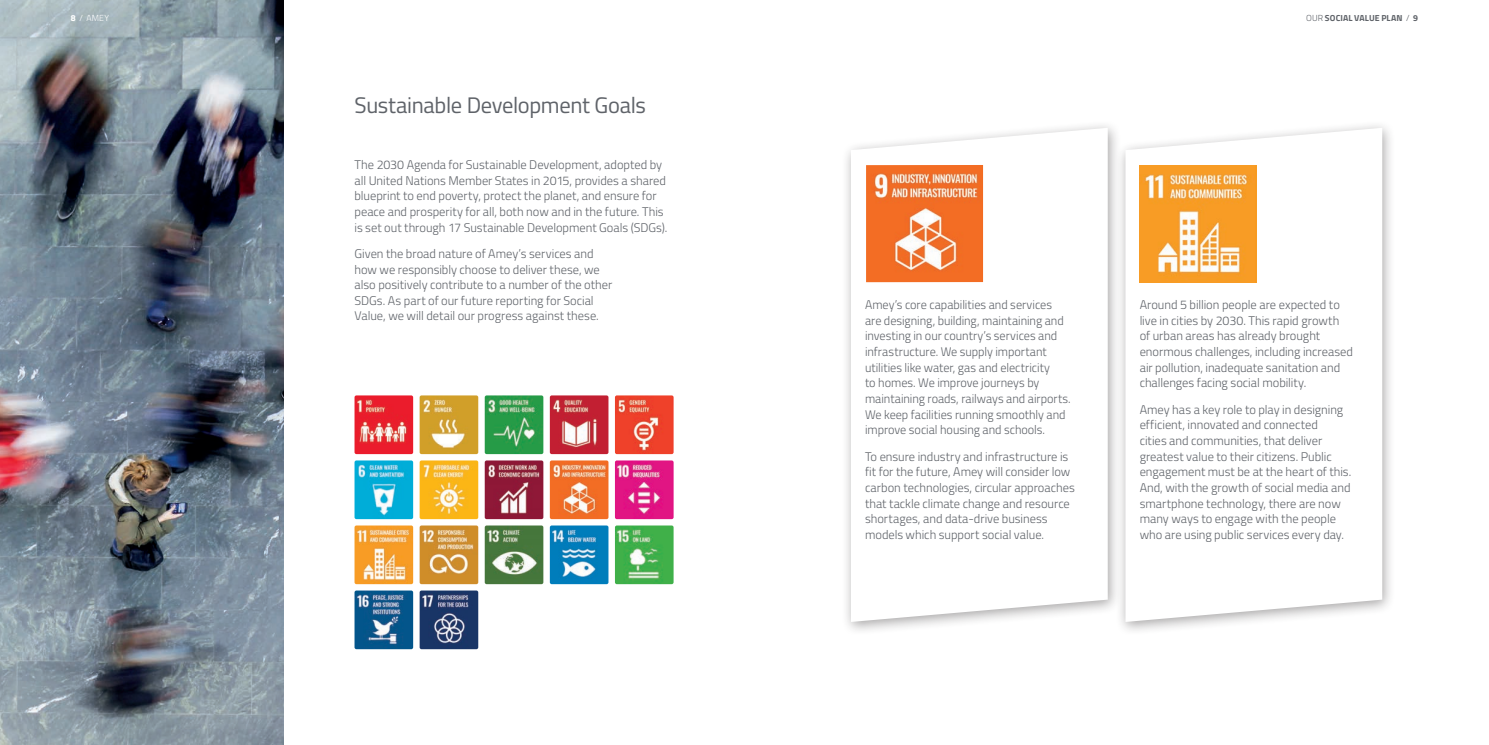
<style>
.page{position:relative;width:1489px;height:745px;background:#fff}
.page>*{position:absolute;margin:0;border:0;box-sizing:border-box;transform-origin:0 0}
.t1{font:22.5px "Titillium";letter-spacing:-.015em;color:#5f6369}
.t2{font:300 12.5px/15.6px "Titillium";letter-spacing:-.005em;color:#5f6369}
.t3{font:700 8.75px "Titillium";letter-spacing:.01em;color:#5f6369}
.t4{font:300 8.75px "Titillium";color:#fff}
.s1{font-weight:700}
.s2{font-weight:300}
</style>
<div class="page">
<img style="left:0;top:0;width:283px;height:744px">
<div style="left:840px;top:119px;width:281px;height:516px;background:#231f20;opacity:.4"></div>
<svg style="left:851px;top:128px;width:256px;height:493px"></svg>
<img style="left:866px;top:165px;width:117px;height:117px">
<div style="left:1115px;top:119px;width:280px;height:516px;background:#231f20;opacity:.4"></div>
<svg style="left:1125px;top:128px;width:257px;height:493px"></svg>
<img style="left:1139px;top:165px;width:117px;height:117px">
<img style="left:354px;top:395px;width:59px;height:59px">
<img style="left:419px;top:395px;width:59px;height:59px">
<img style="left:484px;top:395px;width:59px;height:59px">
<img style="left:550px;top:395px;width:58px;height:59px">
<img style="left:354px;top:460px;width:59px;height:59px">
<img style="left:419px;top:460px;width:59px;height:59px">
<img style="left:484px;top:460px;width:59px;height:59px">
<img style="left:550px;top:460px;width:58px;height:59px">
<img style="left:354px;top:525px;width:59px;height:58px">
<img style="left:419px;top:525px;width:59px;height:58px">
<img style="left:484px;top:525px;width:59px;height:58px">
<img style="left:550px;top:525px;width:58px;height:58px">
<img style="left:354px;top:590px;width:59px;height:58px">
<img style="left:419px;top:590px;width:59px;height:58px">
<img style="left:615px;top:395px;width:58px;height:59px">
<img style="left:615px;top:460px;width:58px;height:59px">
<img style="left:615px;top:525px;width:58px;height:58px">
<p class="t4" style="left:71px;top:11px;width:40px"><span class="s1">8</span> / AMEY</p>
<p class="t3" style="left:1306px;top:11px;width:113px"><span class="s2">OUR</span> SOCIAL VALUE PLAN <span class="s2">/</span> 9</p>
<h1 class="t1" style="left:354px;top:88px;width:293px">Sustainable Development Goals</h1>
<p class="t2" style="left:354px;top:156px;width:314px">The 2030 Agenda for Sustainable Development, adopted by all United Nations Member States in 2015, provides a shared blueprint to end poverty, protect the planet, and ensure for peace and prosperity for all, both now and in the future. This is set out through 17 Sustainable Development Goals (SDGs).</p>
<p class="t2" style="left:354px;top:245px;width:259px">Given the broad nature of Amey’s services and how we responsibly choose to deliver these, we also positively contribute to a number of the other SDGs. As part of our future reporting for Social Value, we will detail our progress against these.</p>
<p class="t2" style="left:865px;top:296px;width:207px">Amey’s core capabilities and services are designing, building, maintaining and investing in our country’s services and infrastructure. We supply important utilities like water, gas and electricity<br>to homes. We improve journeys by maintaining roads, railways and airports.<br>We keep facilities running smoothly and improve social housing and schools.</p>
<p class="t2" style="left:865px;top:447px;width:211px">To ensure industry and infrastructure is fit for the future, Amey will consider low carbon technologies, circular approaches that tackle climate change and resource shortages, and data-drive business models which support social value.</p>
<p class="t2" style="left:1139px;top:296px;width:215px">Around 5 billion people are expected to live in cities by 2030. This rapid growth<br>of urban areas has already brought enormous challenges, including increased air pollution, inadequate sanitation and challenges facing social mobility.</p>
<p class="t2" style="left:1139px;top:400px;width:213px">Amey has a key role to play in designing efficient, innovated and connected<br>cities and communities, that deliver greatest value to their citizens. Public engagement must be at the heart of this.<br>And, with the growth of social media and smartphone technology, there are now many ways to engage with the people who are using public services every day.</p>
</div>
